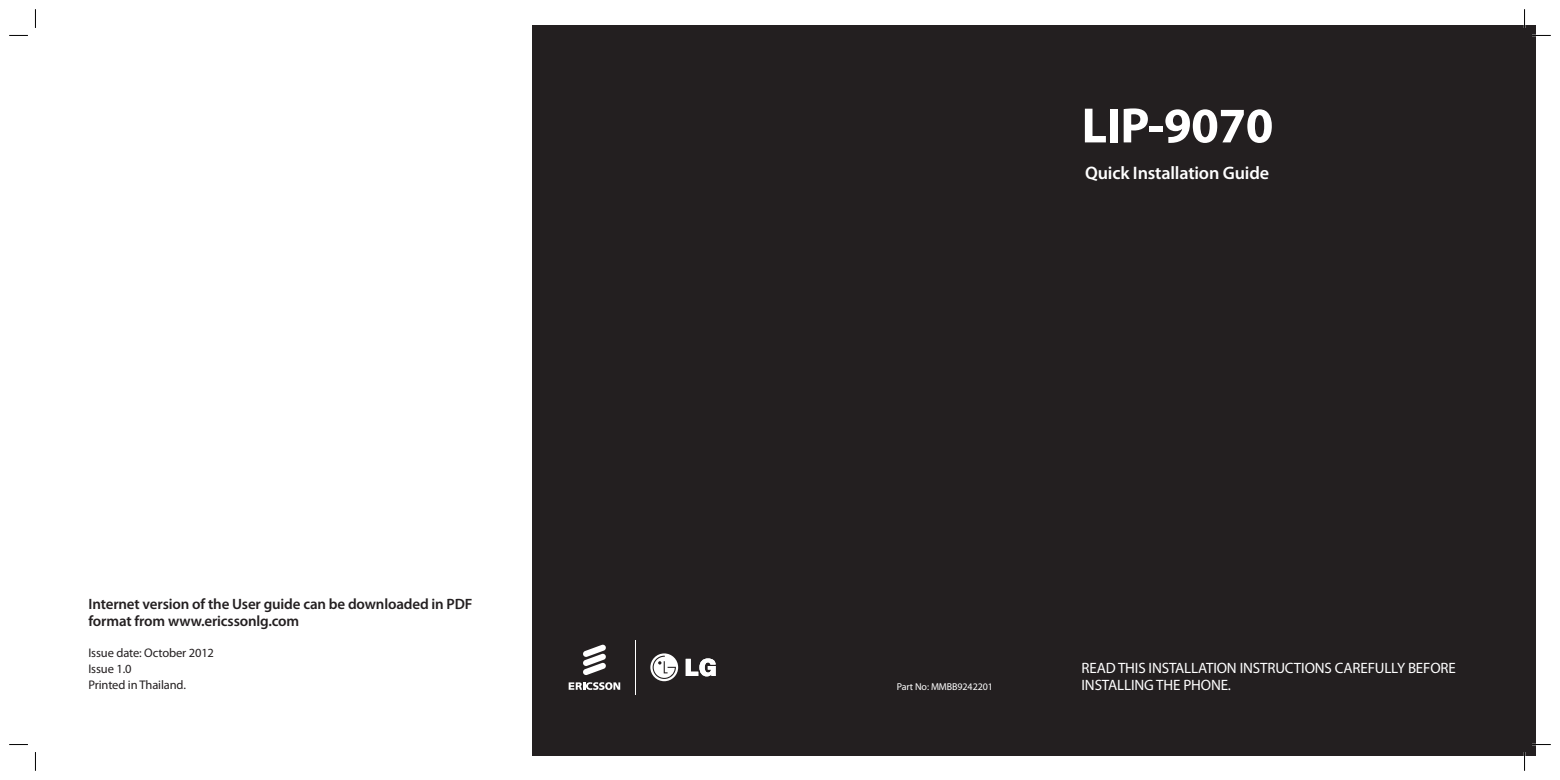
<style>
.page{position:relative;width:1560px;height:780px;background:#fff}
.page>*{position:absolute;margin:0;border:0;box-sizing:border-box;transform-origin:0 0}
._1_Spsread_Head_titl{font:700 50px "Myriad Pro";letter-spacing:-.01em;color:#fff}
._2_Spsread_Sub_title{font:600 18.12px "Myriad Pro";letter-spacing:-.01em;color:#fff}
._3_Spsread_Note_and{font:600 15px/17.5px "Myriad Pro";letter-spacing:-.01em;color:#231f20}
._3_Spsread_Note_and-2{font:15px/17.5px "Myriad Pro";letter-spacing:-.01em;color:#fff}
._5_Spsread_Issue_and{font:12.5px "Myriad Pro";letter-spacing:-.01em;color:#231f20}
._4_Spsread_Part_numb{font:10px "Myriad Pro";letter-spacing:-.01em;color:#fff}
</style>
<div class="page">
<div style="left:1028px;top:25px;width:506px;height:730px;background:#231f20"></div>
<div style="left:532px;top:25px;width:496px;height:730px;background:#231f20"></div>
<svg style="left:583px;top:644px;width:23px;height:31px"></svg>
<svg style="left:568px;top:682px;width:52px;height:8px"></svg>
<hr style="left:635px;top:640px;width:1px;height:54px;background:#fff">
<svg style="left:685px;top:658px;width:30px;height:18px"></svg>
<svg style="left:650px;top:653px;width:28px;height:28px"></svg>
<svg style="left:9px;top:35px;width:19px;height:1px"></svg>
<svg style="left:1532px;top:35px;width:18px;height:1px"></svg>
<svg style="left:9px;top:744px;width:19px;height:1px"></svg>
<svg style="left:1532px;top:743px;width:18px;height:2px"></svg>
<svg style="left:35px;top:9px;width:1px;height:19px"></svg>
<svg style="left:35px;top:752px;width:1px;height:18px"></svg>
<p class="_1_Spsread_Head_titl" style="left:1081px;top:93px;width:193px">LIP-9070</p>
<p class="_2_Spsread_Sub_title" style="left:1084px;top:161px;width:185px">Quick Installation Guide</p>
<p class="_3_Spsread_Note_and" style="left:88px;top:594px;width:385px">Internet version of the User guide can be downloaded in PDF format from www.ericssonlg.com</p>
<p class="_5_Spsread_Issue_and" style="left:88px;top:644px;width:127px">Issue date: October 2012</p>
<p class="_5_Spsread_Issue_and" style="left:88px;top:660px;width:45px">Issue 1.0</p>
<p class="_5_Spsread_Issue_and" style="left:88px;top:677px;width:99px">Printed in Thailand.</p>
<p class="_4_Spsread_Part_numb" style="left:896px;top:680px;width:98px">Part No: MMBB9242201</p>
<p class="_3_Spsread_Note_and-2" style="left:1081px;top:659px;width:376px">READ THIS INSTALLATION INSTRUCTIONS CAREFULLY BEFORE<br>INSTALLING THE PHONE.</p>
</div>
